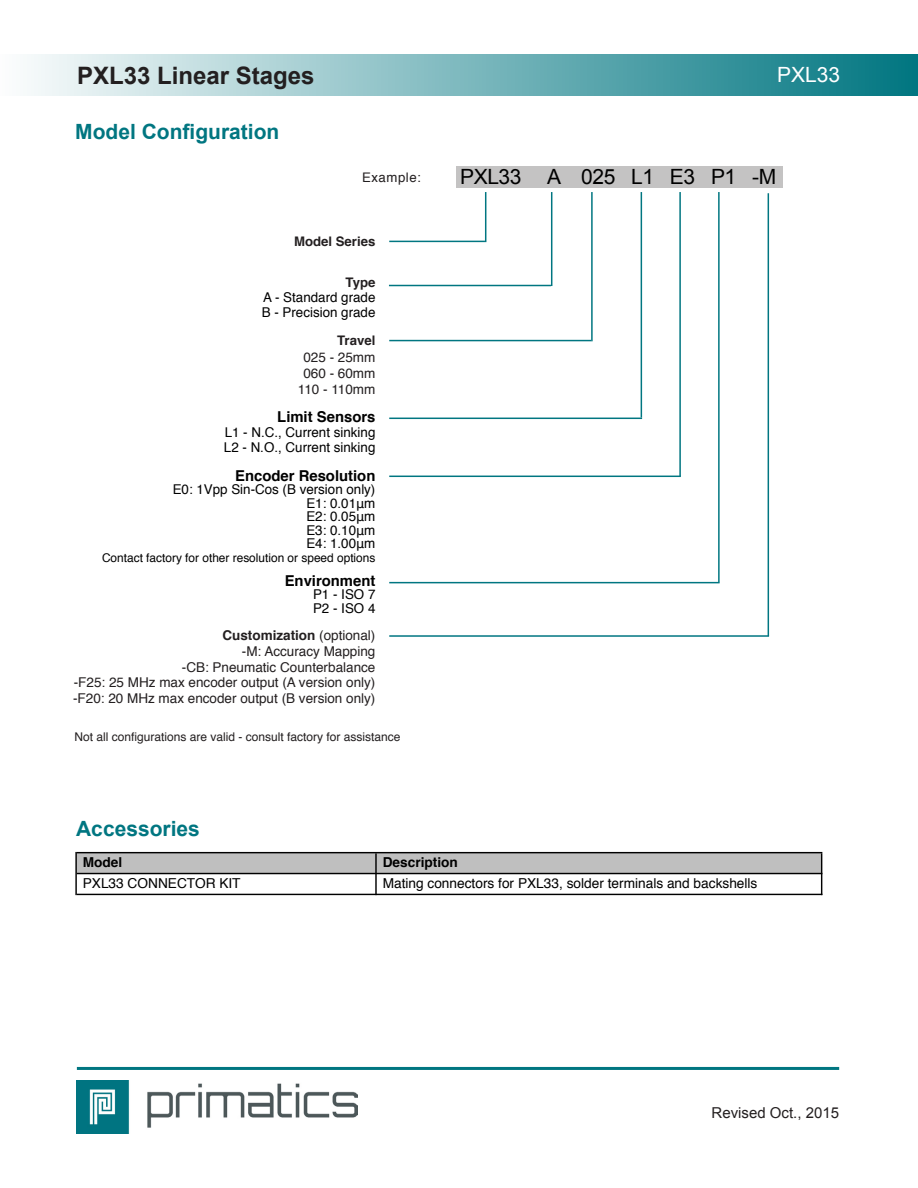
<style>
.page{position:relative;width:918px;height:1188px;background:#fff}
.page>*{position:absolute;margin:0;border:0;box-sizing:border-box;transform-origin:0 0}
.t1{font:700 24px "Arial";color:#231f20}
.t2{font:700 21px "Arial";color:#007681}
.t3{font:21px "Arial";letter-spacing:-.02em;color:#000}
.t4{font:21px "Arial";color:#fff}
.t5{font:700 15px "Helvetica";color:#000}
.t6{font:15px "Arial";color:#231f20}
.t7{font:13.65px "Helvetica";color:#000}
.t8{font:700 13.65px "Helvetica";color:#000}
.t9{font:13.5px "Helvetica";color:#000}
.t10{font:13.5px "Helvetica";color:#231f20}
.t11{font:700 13.5px "Helvetica";color:#231f20}
.t12{font:700 13.2px "Helvetica";color:#231f20}
.t13{font:13.2px "Helvetica";letter-spacing:.04em;color:#231f20}
.t14{font:12px "Helvetica";color:#231f20}
.t15{font:12px "Helvetica";color:#000}
.s1{font-weight:400}
</style>
<div class="page">
<div style="left:0;top:54px;width:918px;height:42px;background:linear-gradient(to right,#fdfdfd,#017681)"></div>
<hr style="left:77px;top:1067px;width:762px;height:3px;background:#007681">
<img style="left:77px;top:1081px;width:281px;height:52px">
<div style="left:456px;top:166px;width:326px;height:22px;background:#c4c3c3"></div>
<hr style="left:389px;top:582px;width:331px;height:1px;background:#007681">
<hr style="left:389px;top:476px;width:292px;height:1px;background:#007681">
<hr style="left:389px;top:418px;width:253px;height:1px;background:#007681">
<hr style="left:389px;top:340px;width:202px;height:1px;background:#007681">
<hr style="left:389px;top:241px;width:96px;height:1px;background:#007681">
<hr style="left:551px;top:192px;width:1px;height:94px;background:#007681">
<hr style="left:485px;top:192px;width:1px;height:50px;background:#007681">
<hr style="left:641px;top:192px;width:1px;height:226px;background:#007681">
<hr style="left:591px;top:192px;width:2px;height:149px;background:#007681">
<hr style="left:679px;top:192px;width:2px;height:284px;background:#007681">
<hr style="left:718px;top:192px;width:2px;height:390px;background:#007681">
<hr style="left:389px;top:635px;width:380px;height:2px;background:#007681">
<hr style="left:768px;top:193px;width:1px;height:443px;background:#007681">
<hr style="left:389px;top:285px;width:162px;height:1px;background:#007681">
<div style="left:76px;top:853px;width:746px;height:21px;background:#bfbfbf"></div>
<hr style="left:75px;top:852px;width:2px;height:43px;background:#000">
<hr style="left:375px;top:853px;width:2px;height:42px;background:#000">
<hr style="left:821px;top:853px;width:1px;height:42px;background:#000">
<hr style="left:77px;top:852px;width:745px;height:1px;background:#000">
<hr style="left:77px;top:873px;width:745px;height:1px;background:#000">
<hr style="left:77px;top:894px;width:745px;height:1px;background:#000">
<h1 class="t1" style="left:77px;top:59px;width:239px">PXL33 Linear Stages</h1>
<h2 class="t4" style="left:777px;top:61px;width:65px">PXL33</h2>
<p class="t2" style="left:75px;top:118px;width:206px">Model Configuration</p>
<p class="t13" style="left:362px;top:167px;width:60px">Example:</p>
<p class="t3" style="left:460px;top:163px;width:318px">PXL33 A 025 L1 E3 P1 -M</p>
<p class="t12" style="left:294px;top:231px;width:83px">Model Series</p>
<p class="t12" style="left:346px;top:272px;width:31px">Type</p>
<p class="t9" style="left:263px;top:287px;width:114px">A - Standard grade</p>
<p class="t9" style="left:262px;top:302px;width:115px">B - Precision grade</p>
<p class="t12" style="left:337px;top:330px;width:40px">Travel</p>
<p class="t10" style="left:303px;top:346px;width:74px">025 - 25mm</p>
<p class="t10" style="left:303px;top:363px;width:74px">060 - 60mm</p>
<p class="t10" style="left:298px;top:379px;width:79px">110 - 110mm</p>
<p class="t5" style="left:277px;top:405px;width:100px">Limit Sensors</p>
<p class="t9" style="left:225px;top:422px;width:152px">L1 - N.C., Current sinking</p>
<p class="t9" style="left:224px;top:437px;width:153px">L2 - N.O., Current sinking</p>
<p class="t5" style="left:235px;top:464px;width:142px">Encoder Resolution</p>
<p class="t9" style="left:173px;top:479px;width:204px">E0: 1Vpp Sin-Cos (B version only)</p>
<p class="t9" style="left:306px;top:493px;width:71px">E1: 0.01μm</p>
<p class="t9" style="left:306px;top:506px;width:71px">E2: 0.05μm</p>
<p class="t9" style="left:306px;top:520px;width:71px">E3: 0.10μm</p>
<p class="t9" style="left:306px;top:533px;width:71px">E4: 1.00μm</p>
<p class="t15" style="left:102px;top:548px;width:275px">Contact factory for other resolution or speed options</p>
<p class="t5" style="left:285px;top:569px;width:92px">Environment</p>
<p class="t9" style="left:313px;top:584px;width:64px">P1 - ISO 7</p>
<p class="t9" style="left:313px;top:598px;width:64px">P2 - ISO 4</p>
<p class="t11" style="left:222px;top:624px;width:155px">Customization <span class="s1">(optional)</span></p>
<p class="t10" style="left:242px;top:641px;width:135px">-M: Accuracy Mapping</p>
<p class="t10" style="left:182px;top:656px;width:195px">-CB: Pneumatic Counterbalance</p>
<p class="t10" style="left:74px;top:672px;width:303px">-F25: 25 MHz max encoder output (A version only)</p>
<p class="t10" style="left:73px;top:688px;width:304px">-F20: 20 MHz max encoder output (B version only)</p>
<p class="t14" style="left:74px;top:728px;width:328px">Not all configurations are valid - consult factory for assistance</p>
<p class="t2" style="left:76px;top:814px;width:125px">Accessories</p>
<p class="t8" style="left:83px;top:852px;width:41px">Model</p>
<p class="t8" style="left:383px;top:852px;width:77px">Description</p>
<p class="t7" style="left:83px;top:873px;width:159px">PXL33 CONNECTOR KIT</p>
<p class="t7" style="left:383px;top:873px;width:376px">Mating connectors for PXL33, solder terminals and backshells</p>
<p class="t6" style="left:712px;top:1103px;width:129px">Revised Oct., 2015</p>
</div>
